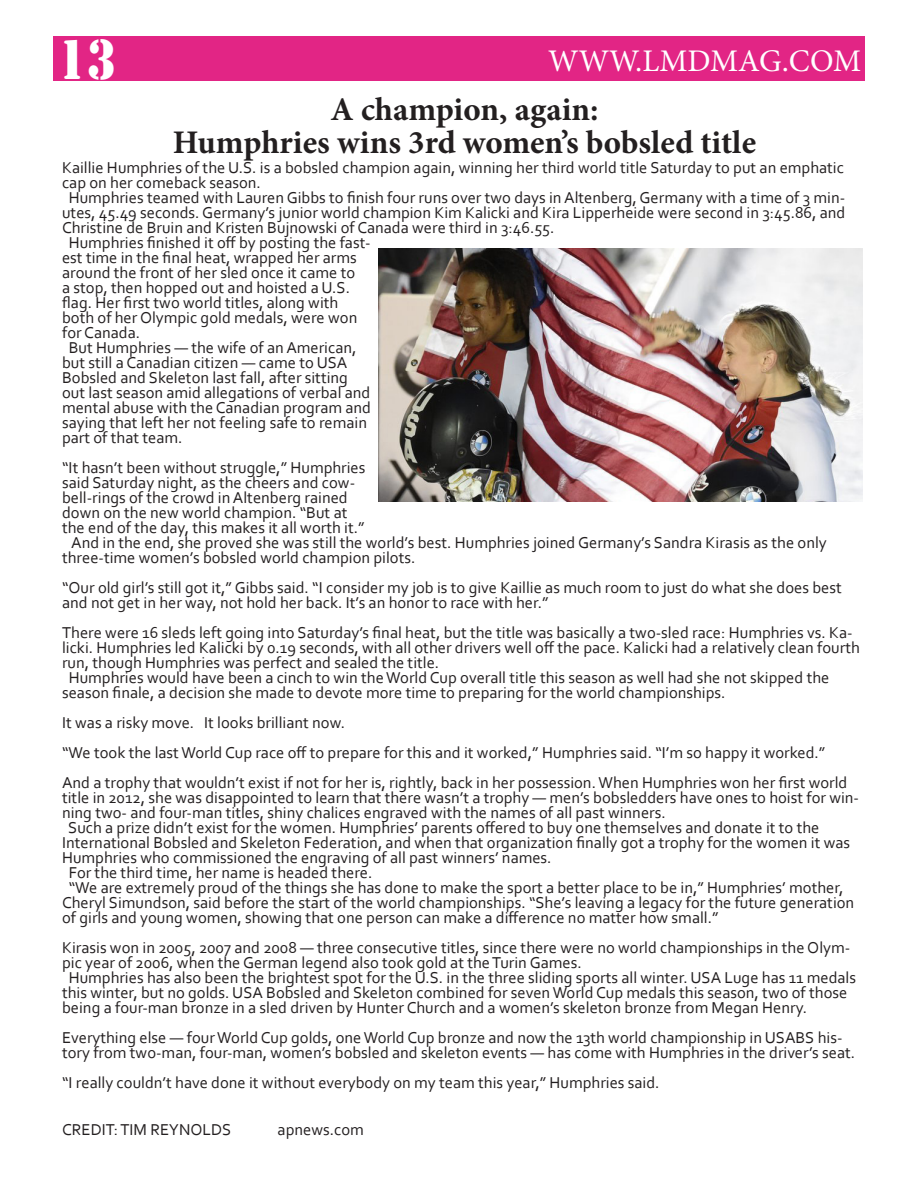
<style>
.page{position:relative;width:918px;height:1188px;background:#fff}
.page>*{position:absolute;margin:0;border:0;box-sizing:border-box;transform-origin:0 0}
.t1{font:52.35px "Stencil Std";color:#fff;scale:.88 1}
.t2{font:700 33px/33px "Minion Pro";color:#231f20;text-align:center}
.t3{font:31.5px "Minion Pro";color:#fff}
.t4{font:16.5px/15px "Corbel";color:#231f20}
</style>
<div class="page">
<img style="left:378px;top:248px;width:484px;height:253px">
<div style="left:53px;top:37px;width:812px;height:44px;background:#e22585"></div>
<h1 class="t1" style="left:58px;top:26px;width:67px">13</h1>
<h3 class="t3" style="left:548px;top:40px;width:315px">WWW.LMDMAG.COM</h3>
<h2 class="t2" style="left:173px;top:92px;width:585px">A champion, again:<br>Humphries wins 3rd women’s bobsled title</h2>
<p class="t4" style="left:62px;top:160px;width:783px">Kaillie Humphries of the U.S. is a bobsled champion again, winning her third world title Saturday to put an emphatic</p>
<p class="t4" style="left:62px;top:175px;width:200px">cap on her comeback season.</p>
<p class="t4" style="left:69px;top:190px;width:778px">Humphries teamed with Lauren Gibbs to finish four runs over two days in Altenberg, Germany with a time of 3 min-</p>
<p class="t4" style="left:62px;top:205px;width:785px">utes, 45.49 seconds. Germany’s junior world champion Kim Kalicki and Kira Lipperheide were second in 3:45.86, and</p>
<p class="t4" style="left:62px;top:220px;width:494px">Christine de Bruin and Kristen Bujnowski of Canada were third in 3:46.55.</p>
<p class="t4" style="left:69px;top:235px;width:303px">Humphries finished it off by posting the fast-</p>
<p class="t4" style="left:62px;top:250px;width:296px">est time in the final heat, wrapped her arms</p>
<p class="t4" style="left:62px;top:265px;width:295px">around the front of her sled once it came to</p>
<p class="t4" style="left:62px;top:280px;width:289px">a stop, then hopped out and hoisted a U.S.</p>
<p class="t4" style="left:62px;top:295px;width:278px">flag. Her first two world titles, along with</p>
<p class="t4" style="left:62px;top:310px;width:297px">both of her Olympic gold medals, were won</p>
<p class="t4" style="left:62px;top:325px;width:80px">for Canada.</p>
<p class="t4" style="left:69px;top:340px;width:289px">But Humphries — the wife of an American,</p>
<p class="t4" style="left:62px;top:355px;width:287px">but still a Canadian citizen — came to USA</p>
<p class="t4" style="left:62px;top:370px;width:287px">Bobsled and Skeleton last fall, after sitting</p>
<p class="t4" style="left:62px;top:385px;width:310px">out last season amid allegations of verbal and</p>
<p class="t4" style="left:62px;top:400px;width:311px">mental abuse with the Canadian program and</p>
<p class="t4" style="left:62px;top:415px;width:306px">saying that left her not feeling safe to remain</p>
<p class="t4" style="left:62px;top:430px;width:122px">part of that team.</p>
<p class="t4" style="left:62px;top:460px;width:305px">“It hasn’t been without struggle,” Humphries</p>
<p class="t4" style="left:62px;top:475px;width:295px">said Saturday night, as the cheers and cow-</p>
<p class="t4" style="left:62px;top:490px;width:287px">bell-rings of the crowd in Altenberg rained</p>
<p class="t4" style="left:62px;top:505px;width:287px">down on the new world champion. “But at</p>
<p class="t4" style="left:62px;top:520px;width:304px">the end of the day, this makes it all worth it.”</p>
<p class="t4" style="left:71px;top:535px;width:757px">And in the end, she proved she was still the world’s best. Humphries joined Germany’s Sandra Kirasis as the only</p>
<p class="t4" style="left:62px;top:550px;width:355px">three-time women’s bobsled world champion pilots.</p>
<p class="t4" style="left:62px;top:580px;width:781px">“Our old girl’s still got it,” Gibbs said. “I consider my job is to give Kaillie as much room to just do what she does best and not get in her way, not hold her back. It’s an honor to race with her.”</p>
<p class="t4" style="left:62px;top:625px;width:792px">There were 16 sleds left going into Saturday’s final heat, but the title was basically a two-sled race: Humphries vs. Ka-</p>
<p class="t4" style="left:62px;top:640px;width:799px">licki. Humphries led Kalicki by 0.19 seconds, with all other drivers well off the pace. Kalicki had a relatively clean fourth</p>
<p class="t4" style="left:62px;top:655px;width:379px">run, though Humphries was perfect and sealed the title.</p>
<p class="t4" style="left:69px;top:670px;width:762px">Humphries would have been a cinch to win the World Cup overall title this season as well had she not skipped the</p>
<p class="t4" style="left:62px;top:685px;width:665px">season finale, a decision she made to devote more time to preparing for the world championships.</p>
<p class="t4" style="left:62px;top:707px;width:787px;line-height:30px">It was a risky move. It looks brilliant now.<br>“We took the last World Cup race off to prepare for this and it worked,” Humphries said. “I’m so happy it worked.”<br>And a trophy that wouldn’t exist if not for her is, rightly, back in her possession. When Humphries won her first world</p>
<p class="t4" style="left:62px;top:790px;width:799px">title in 2012, she was disappointed to learn that there wasn’t a trophy — men’s bobsledders have ones to hoist for win-</p>
<p class="t4" style="left:62px;top:805px;width:605px">ning two- and four-man titles, shiny chalices engraved with the names of all past winners.</p>
<p class="t4" style="left:68px;top:820px;width:753px">Such a prize didn’t exist for the women. Humphries’ parents offered to buy one themselves and donate it to the</p>
<p class="t4" style="left:62px;top:835px;width:790px">International Bobsled and Skeleton Federation, and when that organization finally got a trophy for the women it was</p>
<p class="t4" style="left:62px;top:850px;width:491px">Humphries who commissioned the engraving of all past winners’ names.</p>
<p class="t4" style="left:69px;top:865px;width:305px">For the third time, her name is headed there.</p>
<p class="t4" style="left:69px;top:880px;width:776px">“We are extremely proud of the things she has done to make the sport a better place to be in,” Humphries’ mother,</p>
<p class="t4" style="left:62px;top:895px;width:794px">Cheryl Simundson, said before the start of the world championships. “She’s leaving a legacy for the future generation</p>
<p class="t4" style="left:62px;top:910px;width:658px">of girls and young women, showing that one person can make a difference no matter how small.”</p>
<p class="t4" style="left:62px;top:940px;width:790px">Kirasis won in 2005, 2007 and 2008 — three consecutive titles, since there were no world championships in the Olym-</p>
<p class="t4" style="left:62px;top:955px;width:521px">pic year of 2006, when the German legend also took gold at the Turin Games.</p>
<p class="t4" style="left:69px;top:970px;width:789px">Humphries has also been the brightest spot for the U.S. in the three sliding sports all winter. USA Luge has 11 medals</p>
<p class="t4" style="left:62px;top:985px;width:787px">this winter, but no golds. USA Bobsled and Skeleton combined for seven World Cup medals this season, two of those</p>
<p class="t4" style="left:62px;top:1000px;width:747px">being a four-man bronze in a sled driven by Hunter Church and a women’s skeleton bronze from Megan Henry.</p>
<p class="t4" style="left:62px;top:1030px;width:795px">Everything else — four World Cup golds, one World Cup bronze and now the 13th world championship in USABS his&shy;tory from two-man, four-man, women’s bobsled and skeleton events — has come with Humphries in the driver’s seat.</p>
<p class="t4" style="left:62px;top:1075px;width:599px">“I really couldn’t have done it without everybody on my team this year,” Humphries said.</p>
<p class="t4" style="left:62px;top:1121px;width:171px">CREDIT: TIM REYNOLDS</p>
<p class="t4" style="left:278px;top:1121px;width:88px">apnews.com</p>
</div>
